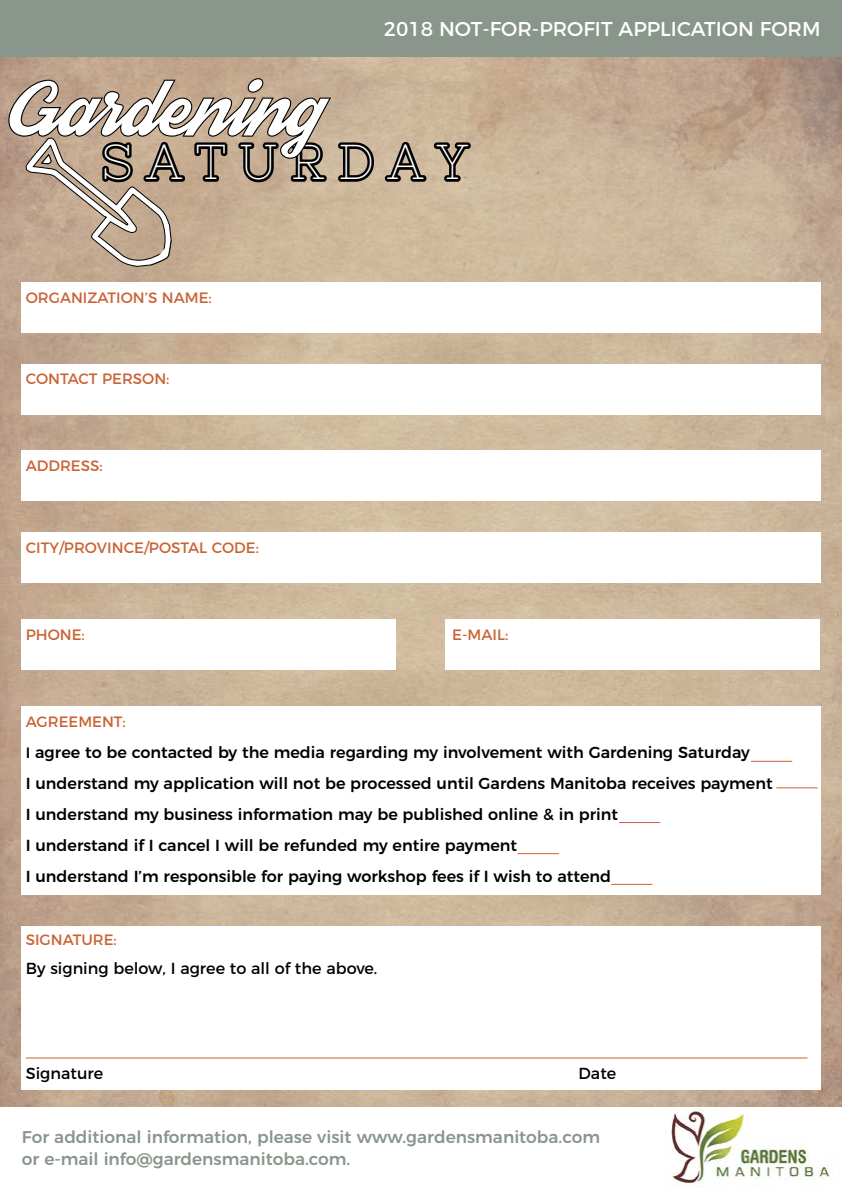
<style>
.page{position:relative;width:842px;height:1190px;background:#fff}
.page>*{position:absolute;margin:0;border:0;box-sizing:border-box;transform-origin:0 0}
.t1{font:55.5px "Streetwear";color:#fff}
.t2{font:48.8px "Nixie One";color:#fff}
.t3{font:20px "Montserrat";color:#fff}
.t4{font:500 17px/22px "Montserrat";color:#8a968c}
.t5{font:500 16px/31px "Montserrat";color:#000}
.t6{font:16px "Montserrat";color:#000}
.t7{font:15px "Montserrat";color:#ca6334}
.s1{font-size:15px}
</style>
<div class="page">
<div style="left:0;top:0;width:842px;height:57px;background:#8a968c"></div>
<img style="left:671px;top:1109px;width:160px;height:78px">
<hr style="left:776px;top:787px;width:41px;height:1px;background:#ca6334">
<hr style="left:26px;top:1057px;width:781px;height:1px;background:#ca6334">
<hr style="left:619px;top:822px;width:41px;height:1px;background:#ca6334">
<hr style="left:517px;top:853px;width:42px;height:1px;background:#ca6334">
<hr style="left:611px;top:884px;width:41px;height:1px;background:#ca6334">
<hr style="left:751px;top:761px;width:41px;height:1px;background:#ca6334">
<svg style="left:0;top:77px;width:473px;height:190px;background:#b09b85"></svg>
<p class="t3" style="left:384px;top:13px;width:438px">2018 NOT-FOR-PROFIT APPLICATION FORM</p>
<h1 class="t1" style="left:5px;top:84px;width:317px">Gardening</h1>
<h2 class="t2" style="left:101px;top:134px;width:368px">S A T U R D A Y</h2>
<p class="t7" style="left:26px;top:285px;width:187px">ORGANIZATION’S NAME:</p>
<p class="t7" style="left:26px;top:367px;width:145px">CONTACT PERSON:</p>
<p class="t7" style="left:26px;top:453px;width:78px">ADDRESS:</p>
<p class="t7" style="left:26px;top:535px;width:235px">CITY/PROVINCE/POSTAL CODE:</p>
<p class="t7" style="left:26px;top:622px;width:61px">PHONE:</p>
<p class="t7" style="left:452px;top:622px;width:58px">E-MAIL:</p>
<p class="t7" style="left:26px;top:709px;width:102px">AGREEMENT:</p>
<p class="t5" style="left:26px;top:735px;width:748px"><span class="s1">I</span> agree to be contacted by the media regarding my involvement with Gardening Saturday<br>I understand my application will not be processed until Gardens Manitoba receives payment I understand my business information may be published online &amp; in print<br>I understand if I cancel I will be refunded my entire payment<br>I understand I’m responsible for paying workshop fees if I wish to attend</p>
<p class="t7" style="left:26px;top:714px;width:61px">PHONE:</p>
<p class="t7" style="left:26px;top:927px;width:93px">SIGNATURE:</p>
<p class="t6" style="left:26px;top:955px;width:353px">By signing below, I agree to all of the above.</p>
<p class="t6" style="left:26px;top:1060px;width:79px">Signature</p>
<p class="t6" style="left:578px;top:1060px;width:39px">Date</p>
<p class="t4" style="left:22px;top:1124px;width:580px">For additional information, please visit www.gardensmanitoba.com or e-mail info@gardensmanitoba.com.</p>
</div>
